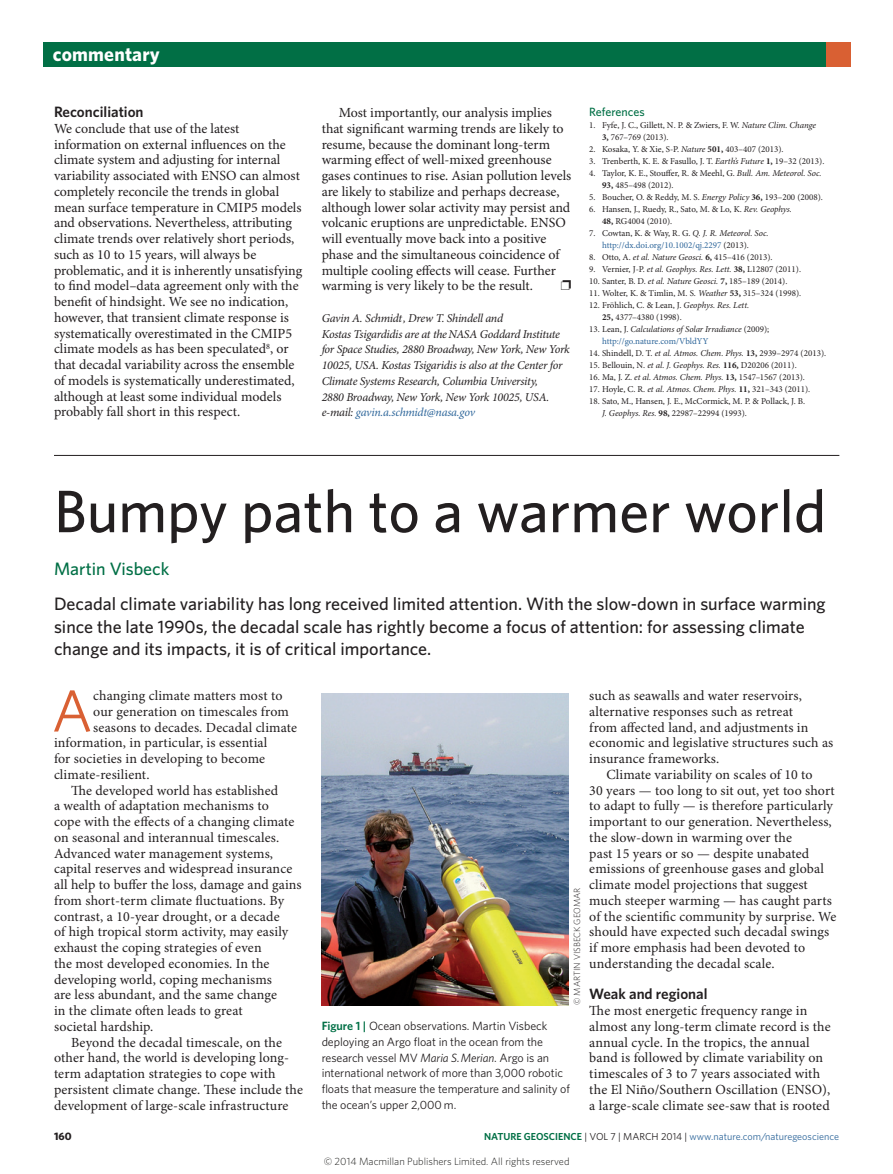
<style>
.page{position:relative;width:893px;height:1174px;background:#fff}
.page>*{position:absolute;margin:0;border:0;box-sizing:border-box;transform-origin:0 0}
.Title{font:500 60px "Whitney";color:#231f20}
.Body_first_w_drop_c{font:59.25px "Whitney";color:#d96033}
.t1{font:700 19.5px "Whitney";letter-spacing:.01em;color:#fff}
.Standfirst{font:500 18px/22.5px "Whitney";color:#231f20}
.Author{font:500 18px "Whitney";color:#016f45}
.Head_1{font:600 15px "Whitney";color:#231f20}
.Body_text{font:13.95px/15.8px "Minion Pro";letter-spacing:.005em;color:#231f20}
.Body_first{font:13.95px/15.8px "Minion Pro";color:#231f20}
.Body_first_w_drop_c-2{font:13.95px "Minion Pro";letter-spacing:.01em;color:#231f20}
.Author_information{font:italic 12px/15.8px "Minion Pro";letter-spacing:-.025em;color:#231f20}
.Figure_caption{font:12px/15.8px "Whitney";letter-spacing:-.005em;color:#231f20}
.Ref_head{font:500 12px "Whitney";color:#016f45}
.t2{font:700 10.8px "Whitney";color:#231f20}
.t3{font:300 10.5px "Whitney";color:#1d1d1b}
.t4{font:10.2px "Whitney";color:#2f679b}
.References{font:9px/12px "Minion Pro";color:#231f20}
.References-2{font:9px/12px "Minion Pro";color:#2f679b}
.References-3{font:italic 9px/12px "Minion Pro";letter-spacing:-.005em;color:#231f20}
.Picture_credit{font:300 9px "Whitney";color:#231f20}
.s1{color:#2f679b}
.s2{font-style:italic}
.s3{font-weight:700}
.s4{color:#231f20}
.s5{font-style:italic;color:#231f20}
.s6{font-style:normal}
.s7{font-style:normal;color:#2f679b}
.s8{font-weight:600;color:#016f45}
</style>
<div class="page">
<div style="left:43px;top:43px;width:807px;height:24px;background:#016f45"></div>
<div style="left:826px;top:43px;width:24px;height:24px;background:#d96033"></div>
<hr style="left:54px;top:455px;width:785px;height:1px;background:#231f20">
<img style="left:322px;top:693px;width:246px;height:312px">
<p class="t1" style="left:53px;top:41px;width:108px">commentary</p>
<p class="Head_1" style="left:54px;top:102px;width:91px">Reconciliation</p>
<p class="Body_first" style="left:54px;top:121px;width:250px">We conclude that use of the latest information on external influences on the climate system and adjusting for internal variability associated with ENSO can almost completely reconcile the trends in global mean surface temperature in CMIP5 models and observations. Nevertheless, attributing climate trends over relatively short periods, such as 10 to 15 years, will always be problematic, and it is inherently unsatisfying to find model–data agreement only with the benefit of hindsight. We see no indication, however, that transient climate response is systematically overestimated in the CMIP5 climate models as has been speculated<sup>8</sup>, or that decadal variability across the ensemble of models is systematically underestimated, although at least some individual models probably fall short in this respect.</p>
<p class="Body_text" style="left:322px;top:105px;width:251px;text-indent:17px">Most importantly, our analysis implies that significant warming trends are likely to resume, because the dominant long-term warming effect of well-mixed greenhouse gases continues to rise. Asian pollution levels are likely to stabilize and perhaps decrease, although lower solar activity may persist and volcanic eruptions are unpredictable. ENSO will eventually move back into a positive phase and the simultaneous coincidence of multiple cooling effects will cease. Further warming is very likely to be the result.</p>
<p class="Author_information" style="left:322px;top:311px;width:250px">Gavin A. Schmidt, Drew T. Shindell and<br>Kostas Tsigardidis are at theNASA Goddard Institute for Space Studies, 2880 Broadway, New York, New York 10025, USA. Kostas Tsigaridis is also at the Center for Climate Systems Research, Columbia University,<br>2880 Broadway, New York, New York 10025, USA. e-mail: <span class="s1">gavin.a.schmidt@nasa.gov</span></p>
<p class="Ref_head" style="left:589px;top:104px;width:57px">References</p>
<p class="References" style="left:602px;top:119px;width:216px;text-indent:-13px">1. Fyfe, J. C., Gillett, N. P. &amp; Zwiers, F. W. <span class="s2">Nature Clim. Change<br></span><span class="s3">3,</span> 767–769 (2013).</p>
<p class="References" style="left:589px;top:143px;width:196px">2. Kosaka, Y. &amp; Xie, S-P. <span class="s2">Nature</span> <span class="s3">501,</span> 403–407 (2013).</p>
<p class="References" style="left:589px;top:155px;width:237px">3. Trenberth, K. E. &amp; Fasullo, J. T. <span class="s2">Earth’s Future</span> <span class="s3">1,</span> 19–32 (2013).</p>
<p class="References" style="left:602px;top:167px;width:221px;text-indent:-13px">4. Taylor, K. E., Stouffer, R. &amp; Meehl, G. <span class="s2">Bull. Am. Meteorol. Soc.<br></span><span class="s3">93,</span> 485–498 (2012).</p>
<p class="References" style="left:589px;top:191px;width:235px">5. Boucher, O. &amp; Reddy, M. S. <span class="s2">Energy Policy</span> <span class="s3">36,</span> 193–200 (2008).</p>
<p class="References" style="left:602px;top:203px;width:191px;text-indent:-13px">6. Hansen, J., Ruedy, R., Sato, M. &amp; Lo, K. <span class="s2">Rev. Geophys.<br></span><span class="s3">48,</span> RG4004 (2010).</p>
<p class="References-2" style="left:602px;top:227px;width:168px;text-indent:-13px"><span class="s4">7. Cowtan, K. &amp; Way, R. G.</span> <span class="s5">Q. J. R. Meteorol. Soc. </span>http://dx.doi.org/10.1002/qj.2297 <span class="s4">(2013).</span></p>
<p class="References" style="left:589px;top:251px;width:185px">8. Otto, A. <span class="s2">et al. Nature Geosci.</span> <span class="s3">6,</span> 415–416 (2013).</p>
<p class="References" style="left:589px;top:263px;width:213px">9. Vernier, J-P. <span class="s2">et al. Geophys. Res. Lett.</span> <span class="s3">38,</span> L12807 (2011).</p>
<p class="References" style="left:589px;top:275px;width:200px">10. Santer, B. D. <span class="s2">et al. Nature Geosci.</span> <span class="s3">7,</span> 185–189 (2014).</p>
<p class="References" style="left:589px;top:287px;width:213px">11. Wolter, K. &amp; Timlin, M. S. <span class="s2">Weather</span> <span class="s3">53,</span> 315–324 (1998).</p>
<p class="References" style="left:602px;top:299px;width:149px;text-indent:-13px">12. Fröhlich, C. &amp; Lean, J. <span class="s2">Geophys. Res. Lett.<br></span><span class="s3">25,</span> 4377–4380 (1998).</p>
<p class="References-3" style="left:602px;top:323px;width:169px;text-indent:-13px"><span class="s6">13. Lean, J.</span> Calculations of Solar Irradiance <span class="s6">(2009); </span><span class="s7">http://go.nature.com/VbldYY</span></p>
<p class="References" style="left:589px;top:347px;width:238px">14. Shindell, D. T. <span class="s2">et al. Atmos. Chem. Phys.</span> <span class="s3">13,</span> 2939–2974 (2013).</p>
<p class="References" style="left:589px;top:359px;width:209px">15. Bellouin, N. <span class="s2">et al. J. Geophys. Res.</span> <span class="s3">116,</span> D20206 (2011).</p>
<p class="References" style="left:589px;top:371px;width:217px">16. Ma, J. Z. <span class="s2">et al. Atmos. Chem. Phys.</span> <span class="s3">13,</span> 1547–1567 (2013).</p>
<p class="References" style="left:589px;top:383px;width:222px">17. Hoyle, C. R. <span class="s2">et al. Atmos. Chem. Phys.</span> <span class="s3">11,</span> 321–343 (2011).</p>
<p class="References" style="left:602px;top:395px;width:205px;text-indent:-13px">18. Sato, M., Hansen, J. E., McCormick, M. P. &amp; Pollack, J. B.<br><span class="s2">J. Geophys. Res.</span> <span class="s3">98,</span> 22987–22994 (1993).</p>
<p class="Title" style="left:54px;top:471px;width:774px">Bumpy path to a warmer world</p>
<p class="Author" style="left:54px;top:557px;width:117px">Martin Visbeck</p>
<p class="Standfirst" style="left:54px;top:592px;width:773px">Decadal climate variability has long received limited attention. With the slow-down in surface warming since the late 1990s, the decadal scale has rightly become a focus of attention: for assessing climate change and its impacts, it is of critical importance.</p>
<p class="Body_first_w_drop_c" style="left:52px;top:671px;width:42px">A</p>
<p class="Body_first_w_drop_c-2" style="left:93px;top:687px;width:191px">changing climate matters most to</p>
<p class="Body_text" style="left:589px;top:688px;width:246px">such as seawalls and water reservoirs, alternative responses such as retreat<br>from affected land, and adjustments in economic and legislative structures such as insurance frameworks.</p>
<p class="Body_text" style="left:589px;top:767px;width:249px;text-indent:17px">Climate variability on scales of 10 to<br>30 years — too long to sit out, yet too short to adapt to fully — is therefore particularly important to our generation. Nevertheless, the slow-down in warming over the<br>past 15 years or so — despite unabated emissions of greenhouse gases and global climate model projections that suggest much steeper warming — has caught parts of the scientific community by surprise. We should have expected such decadal swings if more emphasis had been devoted to understanding the decadal scale.</p>
<p class="Head_1" style="left:589px;top:984px;width:120px">Weak and regional</p>
<p class="Body_first" style="left:589px;top:1003px;width:243px">The most energetic frequency range in almost any long-term climate record is the annual cycle. In the tropics, the annual band is followed by climate variability on timescales of 3 to 7 years associated with the El Niño/Southern Oscillation (ENSO), a large-scale climate see-saw that is rooted</p>
<p class="Body_first_w_drop_c-2" style="left:93px;top:703px;width:197px">our generation on timescales from</p>
<p class="Body_first_w_drop_c-2" style="left:93px;top:718px;width:205px">seasons to decades. Decadal climate</p>
<p class="Body_first_w_drop_c-2" style="left:54px;top:734px;width:215px">information, in particular, is essential</p>
<p class="Body_first_w_drop_c-2" style="left:54px;top:750px;width:213px">for societies in developing to become</p>
<p class="Body_first_w_drop_c-2" style="left:54px;top:766px;width:97px">climate-resilient.</p>
<p class="Body_text" style="left:54px;top:782px;width:249px;text-indent:17px">The developed world has established<br>a wealth of adaptation mechanisms to<br>cope with the effects of a changing climate on seasonal and interannual timescales.<br>Advanced water management systems, capital reserves and widespread insurance all help to buffer the loss, damage and gains from short-term climate fluctuations. By contrast, a 10-year drought, or a decade<br>of high tropical storm activity, may easily exhaust the coping strategies of even<br>the most developed economies. In the developing world, coping mechanisms<br>are less abundant, and the same change<br>in the climate often leads to great<br>societal hardship.</p>
<p class="Body_text" style="left:54px;top:1034px;width:251px;text-indent:17px">Beyond the decadal timescale, on the other hand, the world is developing long&shy;term adaptation strategies to cope with persistent climate change. These include the development of large-scale infrastructure</p>
<p class="Picture_credit" style="left:571px;top:1005px;width:119px;rotate:-90deg">© MARTIN VISBECK GEOMAR</p>
<p class="Figure_caption" style="left:322px;top:1017px;width:250px"><span class="s8">Figure 1 |</span> Ocean observations. Martin Visbeck deploying an Argo float in the ocean from the research vessel MV <span class="s2">Maria S. Merian</span>. Argo is an international network of more than 3,000 robotic floats that measure the temperature and salinity of the ocean’s upper 2,000 m.</p>
<p class="t2" style="left:54px;top:1129px;width:19px">160</p>
<p class="t4" style="left:484px;top:1129px;width:356px"><span class="s8">NATURE GEOSCIENCE</span> <span class="s4">| VOL 7 | MARCH 2014 |</span> www.nature.com/naturegeoscience</p>
<p class="t3" style="left:324px;top:1154px;width:247px">© 2014 Macmillan Publishers Limited. All rights reserved</p>
</div>
